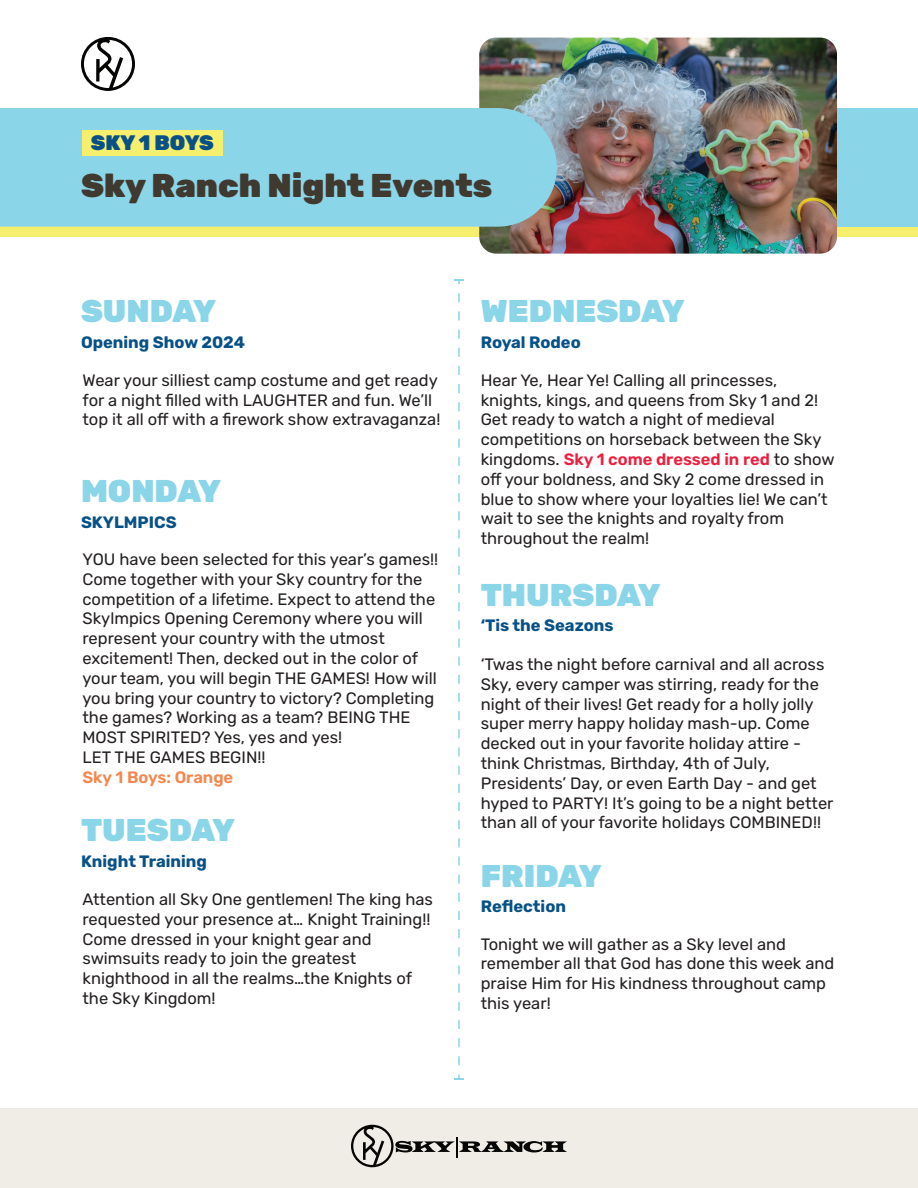
<style>
.page{position:relative;width:918px;height:1188px;background:#fff}
.page>*{position:absolute;margin:0;border:0;box-sizing:border-box;transform-origin:0 0}
.t1{font:900 33px "Rubik";color:#40392f}
.t2{font:900 31.5px "Rubik";color:#8bd5e8}
.t3{font:900 21px "Rubik";color:#075187}
.t4{font:16.5px/19.8px "Rubik";color:#231f20}
.t5{font:700 16.5px "Rubik";color:#075187}
.t6{font:600 16.5px "Rubik";color:#f5874e}
.s1{font-weight:600;color:#ec203e}
</style>
<div class="page">
<div style="left:0;top:108px;width:918px;height:129px;background:#f6ef6d"></div>
<svg style="left:81px;top:37px;width:54px;height:54px"></svg>
<img style="left:479px;top:38px;width:358px;height:216px">
<div style="left:0;top:108px;width:557px;height:119px;background:#8bd5e8"></div>
<div style="left:83px;top:130px;width:140px;height:25px;background:#f6ef6d"></div>
<div style="left:837px;top:108px;width:81px;height:119px;background:#8bd5e8"></div>
<svg style="left:454px;top:279px;width:10px;height:5px"></svg>
<svg style="left:454px;top:293px;width:10px;height:787px"></svg>
<div style="left:0;top:1108px;width:918px;height:80px;background:#f0ece6"></div>
<svg style="left:351px;top:1125px;width:216px;height:42px"></svg>
<p class="t3" style="left:91px;top:130px;width:124px">SKY 1 BOYS</p>
<h1 class="t1" style="left:81px;top:165px;width:413px">Sky Ranch Night Events</h1>
<h2 class="t2" style="left:81px;top:292px;width:136px">SUNDAY</h2>
<p class="t5" style="left:81px;top:332px;width:166px">Opening Show 2024</p>
<p class="t4" style="left:83px;top:371px;width:359px">Wear your silliest camp costume and get ready for a night filled with LAUGHTER and fun. We’ll top it all off with a firework show extravaganza!</p>
<h2 class="t2" style="left:81px;top:473px;width:141px">MONDAY</h2>
<p class="t5" style="left:81px;top:513px;width:97px">SKYLMPICS</p>
<p class="t4" style="left:83px;top:550px;width:357px">YOU have been selected for this year’s games!!<br>Come together with your Sky country for the competition of a lifetime. Expect to attend the Skylmpics Opening Ceremony where you will represent your country with the utmost excitement! Then, decked out in the color of your team, you will begin THE GAMES! How will you bring your country to victory? Completing the games? Working as a team? BEING THE MOST SPIRITED? Yes, yes and yes!<br>LET THE GAMES BEGIN!!</p>
<p class="t6" style="left:83px;top:768px;width:152px">Sky 1 Boys: Orange</p>
<h2 class="t2" style="left:81px;top:812px;width:155px">TUESDAY</h2>
<p class="t5" style="left:81px;top:852px;width:127px">Knight Training</p>
<p class="t4" style="left:83px;top:890px;width:352px">Attention all Sky One gentlemen! The king has requested your presence at… Knight Training!!<br>Come dressed in your knight gear and swimsuits ready to join the greatest knighthood in all the realms…the Knights of the Sky Kingdom!</p>
<h2 class="t2" style="left:481px;top:292px;width:205px">WEDNESDAY</h2>
<p class="t5" style="left:481px;top:332px;width:102px">Royal Rodeo</p>
<p class="t4" style="left:481px;top:371px;width:355px">Hear Ye, Hear Ye! Calling all princesses, knights, kings, and queens from Sky 1 and 2!<br>Get ready to watch a night of medieval competitions on horseback between the Sky kingdoms. <span class="s1">Sky 1 come dressed in red</span> to show off your boldness, and Sky 2 come dressed in blue to show where your loyalties lie! We can’t wait to see the knights and royalty from throughout the realm!</p>
<h2 class="t2" style="left:481px;top:576px;width:181px">THURSDAY</h2>
<p class="t5" style="left:481px;top:616px;width:134px">‘Tis the Seazons</p>
<p class="t4" style="left:481px;top:655px;width:354px">‘Twas the night before carnival and all across Sky, every camper was stirring, ready for the night of their lives! Get ready for a holly jolly super merry happy holiday mash-up. Come decked out in your favorite holiday attire - think Christmas, Birthday, 4th of July, Presidents’ Day, or even Earth Day - and get hyped to PARTY! It’s going to be a night better than all of your favorite holidays COMBINED!!</p>
<h2 class="t2" style="left:481px;top:857px;width:122px">FRIDAY</h2>
<p class="t5" style="left:481px;top:897px;width:87px">Reflection</p>
<p class="t4" style="left:481px;top:934px;width:355px">Tonight we will gather as a Sky level and remember all that God has done this week and praise Him for His kindness throughout camp this year!</p>
</div>
